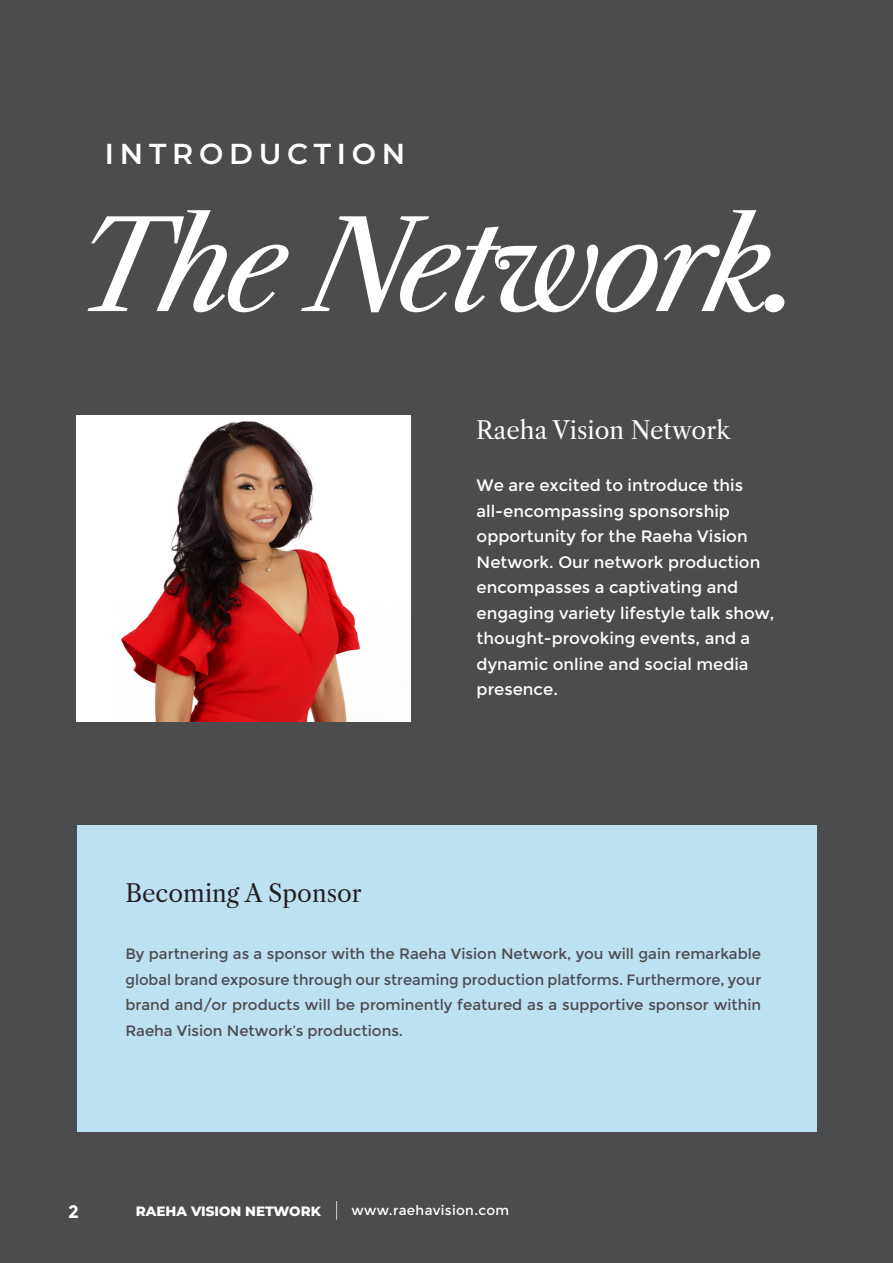
<style>
.page{position:relative;width:893px;height:1263px;background:#4b4c4d}
.page>*{position:absolute;margin:0;border:0;box-sizing:border-box;transform-origin:0 0}
.t1{font:italic 123px "Libre Caslon Text";letter-spacing:-.05em;color:#fff}
.t2{font:600 28.8px "Montserrat";letter-spacing:.2em;color:#fff}
.t3{font:24px "Libre Caslon Text";color:#fff}
.t4{font:24px "Libre Caslon Text";color:#231f20}
.t5{font:700 18px "Montserrat";color:#fff}
.t6{font:16.5px/25.5px "Montserrat";color:#fff}
.t7{font:15px/25.5px "Montserrat";color:#4d4c4f;text-align:justify}
.t8{font:13.5px "Montserrat";letter-spacing:.025em;color:#fff}
.t9{font:800 13.5px "Montserrat";color:#fff}
</style>
<div class="page">
<img style="left:77px;top:416px;width:334px;height:306px">
<div style="left:77px;top:825px;width:739px;height:306px;background:#bce1f3"></div>
<svg style="left:336px;top:1201px;width:2px;height:19px"></svg>
<p class="t2" style="left:105px;top:135px;width:302px">INTRODUCTION</p>
<p class="t1" style="left:77px;top:192px;width:728px">The Network.</p>
<p class="t3" style="left:476px;top:416px;width:256px">Raeha Vision Network</p>
<p class="t6" style="left:477px;top:473px;width:299px">We are excited to introduce this all-encompassing sponsorship opportunity for the Raeha Vision<br>Network. Our network production encompasses a captivating and engaging variety lifestyle talk show, thought-provoking events, and a dynamic online and social media presence.</p>
<p class="t4" style="left:125px;top:878px;width:238px">Becoming A Sponsor</p>
<p class="t7" style="left:125px;top:941px;width:637px">By partnering as a sponsor with the Raeha Vision Network, you will gain remarkable global brand exposure through our streaming production platforms. Furthermore, your brand and/or products will be prominently featured as a supportive sponsor within Raeha Vision Network’s productions.</p>
<p class="t5" style="left:68px;top:1201px;width:12px">2</p>
<p class="t9" style="left:136px;top:1202px;width:186px">RAEHA VISION NETWORK</p>
<p class="t8" style="left:351px;top:1203px;width:159px">www.raehavision.com</p>
</div>
